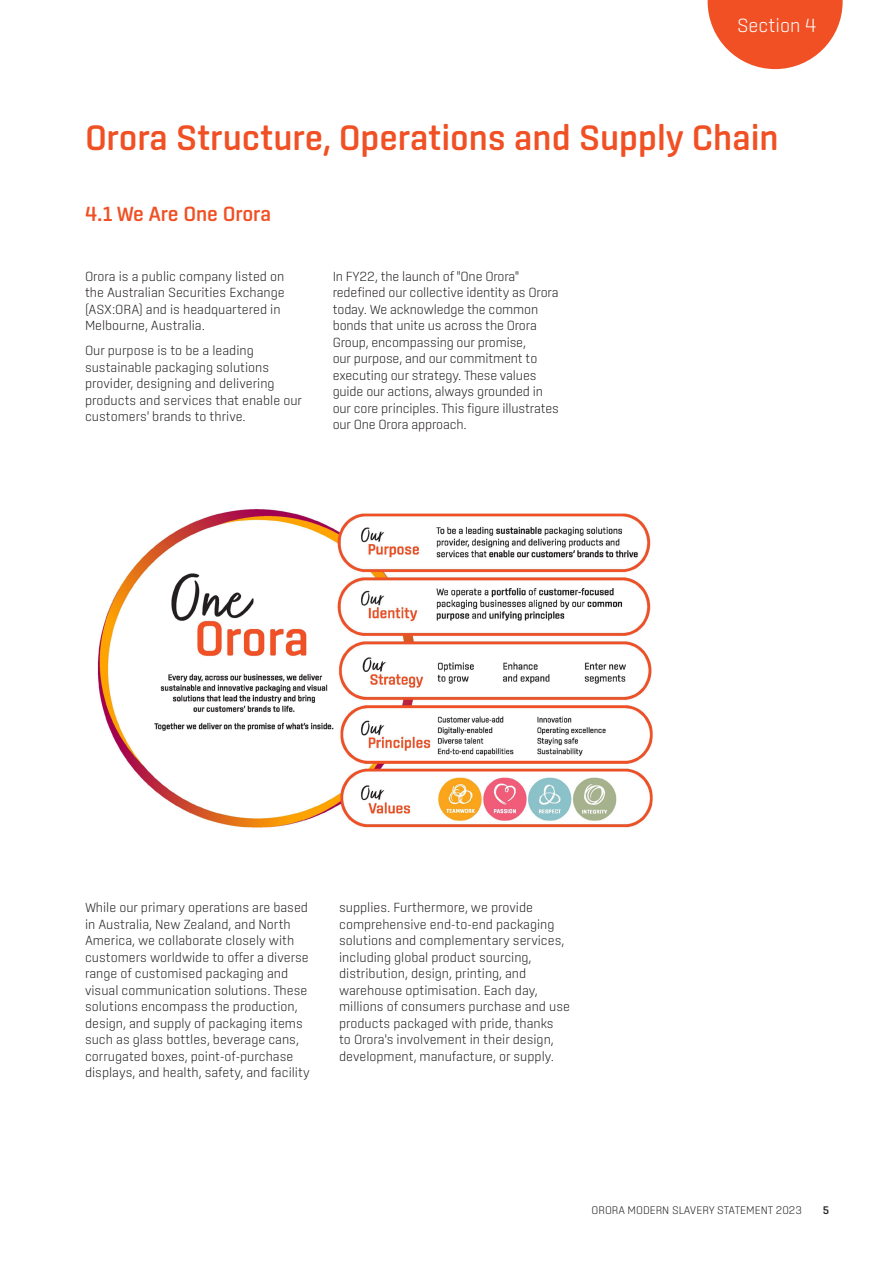
<style>
.page{position:relative;width:893px;height:1263px;background:#fff}
.page>*{position:absolute;margin:0;border:0;box-sizing:border-box;transform-origin:0 0}
.Heading_1{font:500 36px "Center";color:#f05024}
.Heading_1-2{font:500 21px "Center";letter-spacing:-.01em;color:#f05024}
.Body_Text{font:300 19.5px "Center";color:#fff}
.Body_Text-2{font:300 13.5px/16.5px "Center";color:#231f20}
.t1{font:300 11.25px "Center";color:#231f20}
.t2{font:500 11.25px "Center";color:#231f20}
</style>
<div class="page">
<svg style="left:708px;top:0;width:135px;height:69px"></svg>
<img style="left:97px;top:509px;width:556px;height:319px">
<p class="Body_Text" style="left:737px;top:15px;width:81px">Section 4</p>
<p class="Heading_1" style="left:85px;top:117px;width:695px">Orora Structure, Operations and Supply Chain</p>
<p class="Heading_1-2" style="left:85px;top:201px;width:188px">4.1 We Are One Orora</p>
<p class="Body_Text-2" style="left:85px;top:268px;width:201px">Orora is a public company listed on the Australian Securities Exchange (ASX:ORA) and is headquartered in<br>Melbourne, Australia.</p>
<p class="Body_Text-2" style="left:85px;top:342px;width:218px">Our purpose is to be a leading sustainable packaging solutions provider, designing and delivering products and services that enable our customers' brands to thrive.</p>
<p class="Body_Text-2" style="left:333px;top:268px;width:228px">In FY22, the launch of "One Orora" redefined our collective identity as Orora today. We acknowledge the common bonds that unite us across the Orora Group, encompassing our promise,<br>our purpose, and our commitment to executing our strategy. These values guide our actions, always grounded in our core principles. This figure illustrates our One Orora approach.</p>
<p class="Body_Text-2" style="left:85px;top:899px;width:226px">While our primary operations are based in Australia, New Zealand, and North America, we collaborate closely with customers worldwide to offer a diverse range of customised packaging and visual communication solutions. These solutions encompass the production, design, and supply of packaging items such as glass bottles, beverage cans, corrugated boxes, point-of-purchase displays, and health, safety, and facility</p>
<p class="Body_Text-2" style="left:339px;top:899px;width:232px">supplies. Furthermore, we provide comprehensive end-to-end packaging solutions and complementary services, including global product sourcing, distribution, design, printing, and warehouse optimisation. Each day, millions of consumers purchase and use products packaged with pride, thanks<br>to Orora's involvement in their design, development, manufacture, or supply.</p>
<p class="t1" style="left:592px;top:1204px;width:212px">ORORA MODERN SLAVERY STATEMENT 2023</p>
<p class="t2" style="left:823px;top:1204px;width:8px">5</p>
</div>
